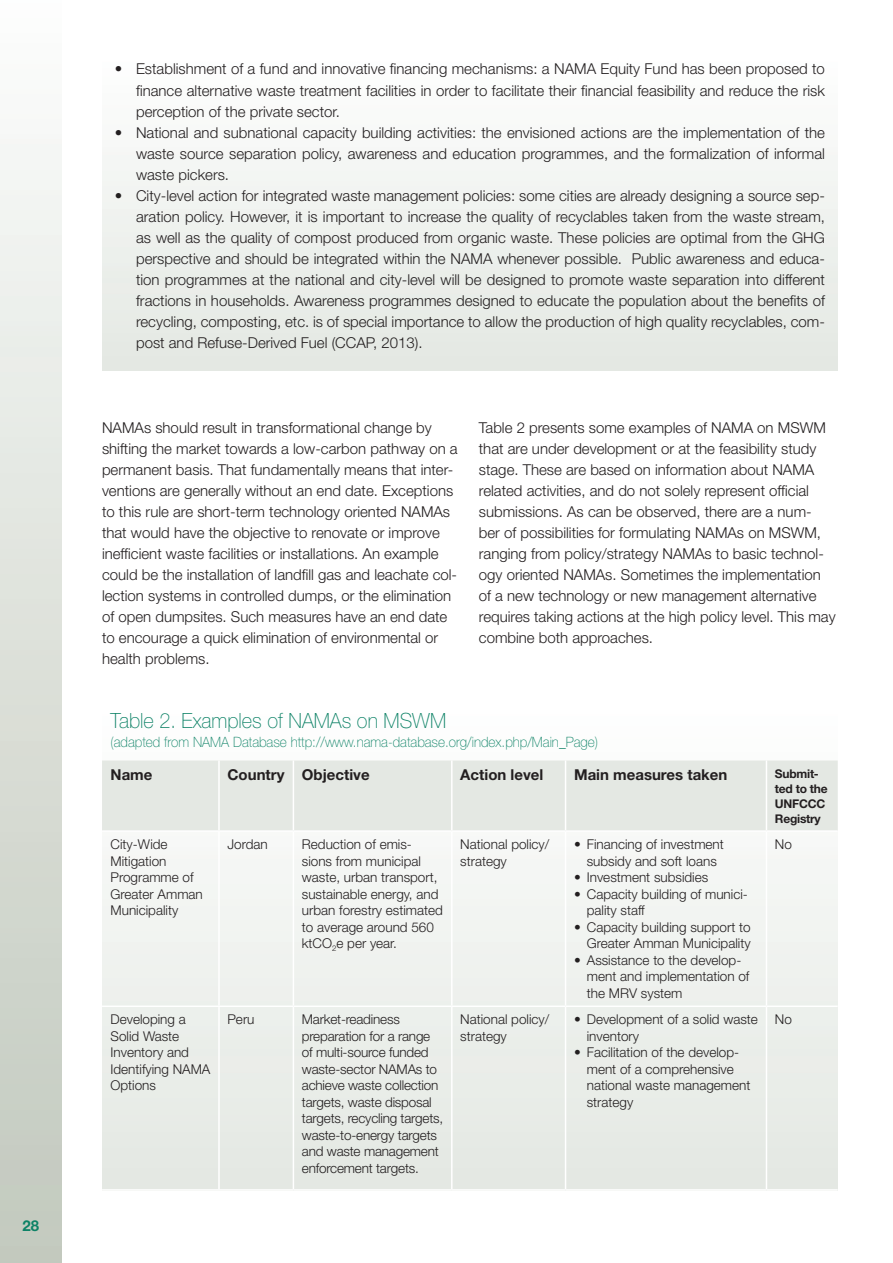
<style>
.page{position:relative;width:893px;height:1263px;background:#fff}
.page>*{position:absolute;margin:0;border:0;box-sizing:border-box;transform-origin:0 0}
.t1{font:100 21px "Helvetica Neue LT Std";color:#0d8266;scale:.95 1}
.t2{font:300 15px/21px "Helvetica Neue LT Std";color:#231f20;text-align:justify}
.t3{font:700 15px "Helvetica Neue LT Std";color:#231f20}
.t4{font:700 15px "Helvetica Neue LT Std";color:#0d8266}
.t5{font:100 14.25px "Helvetica Neue LT Std";color:#0d8266;scale:.95 1}
.t6{font:300 13.5px/16.5px "Helvetica Neue LT Std";color:#231f20}
.t7{font:700 12px/15px "Helvetica Neue LT Std";letter-spacing:-.02em;color:#231f20}
</style>
<div class="page">
<div style="left:0;top:0;width:62px;height:1263px;background:linear-gradient(to bottom,#fbfdfc,#c1c8bc)"></div>
<div style="left:102px;top:55px;width:736px;height:315px;background:linear-gradient(to bottom,#fefefe,#e3e7e2)"></div>
<svg style="left:102px;top:855px;width:736px;height:334px"></svg>
<div style="left:102px;top:760px;width:736px;height:70px;background:#e4e8e3"></div>
<hr style="left:218px;top:760px;width:2px;height:70px;background:#fff">
<hr style="left:293px;top:760px;width:1px;height:70px;background:#fff">
<hr style="left:451px;top:760px;width:2px;height:70px;background:#fff">
<hr style="left:565px;top:760px;width:1px;height:70px;background:#fff">
<hr style="left:766px;top:760px;width:1px;height:70px;background:#fff">
<hr style="left:218px;top:832px;width:2px;height:173px;background:#fff">
<hr style="left:293px;top:832px;width:1px;height:173px;background:#fff">
<hr style="left:451px;top:832px;width:2px;height:173px;background:#fff">
<hr style="left:565px;top:832px;width:1px;height:173px;background:#fff">
<hr style="left:766px;top:832px;width:1px;height:173px;background:#fff">
<hr style="left:102px;top:1005px;width:117px;height:2px;background:#fff">
<hr style="left:219px;top:1005px;width:74px;height:2px;background:#fff">
<hr style="left:218px;top:1007px;width:2px;height:182px;background:#fff">
<hr style="left:293px;top:1005px;width:159px;height:2px;background:#fff">
<hr style="left:293px;top:1007px;width:1px;height:182px;background:#fff">
<hr style="left:452px;top:1005px;width:114px;height:2px;background:#fff">
<hr style="left:451px;top:1007px;width:2px;height:182px;background:#fff">
<hr style="left:566px;top:1005px;width:200px;height:2px;background:#fff">
<hr style="left:565px;top:1007px;width:1px;height:182px;background:#fff">
<hr style="left:766px;top:1005px;width:72px;height:2px;background:#fff">
<hr style="left:766px;top:1007px;width:1px;height:182px;background:#fff">
<p class="t4" style="left:23px;top:1217px;width:18px">28</p>
<p class="t2" style="left:136px;top:58px;width:690px;text-indent:-21px">• Establishment of a fund and innovative financing mechanisms: a NAMA Equity Fund has been proposed to finance alternative waste treatment facilities in order to facilitate their financial feasibility and reduce the risk perception of the private sector.</p>
<p class="t2" style="left:136px;top:121px;width:690px;text-indent:-21px">• National and subnational capacity building activities: the envisioned actions are the implementation of the waste source separation policy, awareness and education programmes, and the formalization of informal waste pickers.</p>
<p class="t2" style="left:136px;top:184px;width:690px;text-indent:-21px">• City-level action for integrated waste management policies: some cities are already designing a source sep&shy;aration policy. However, it is important to increase the quality of recyclables taken from the waste stream, as well as the quality of compost produced from organic waste. These policies are optimal from the GHG perspective and should be integrated within the NAMA whenever possible. Public awareness and educa&shy;tion programmes at the national and city-level will be designed to promote waste separation into different fractions in households. Awareness programmes designed to educate the population about the benefits of recycling, composting, etc. is of special importance to allow the production of high quality recyclables, com&shy;post and Refuse-Derived Fuel (CCAP, 2013).</p>
<p class="t2" style="left:102px;top:417px;width:357px;text-align:left">NAMAs should result in transformational change by shifting the market towards a low-carbon pathway on a permanent basis. That fundamentally means that inter&shy;ventions are generally without an end date. Exceptions to this rule are short-term technology oriented NAMAs that would have the objective to renovate or improve inefficient waste facilities or installations. An example could be the installation of landfill gas and leachate col&shy;lection systems in controlled dumps, or the elimination of open dumpsites. Such measures have an end date to encourage a quick elimination of environmental or health problems.</p>
<p class="t2" style="left:479px;top:417px;width:358px;text-align:left">Table 2 presents some examples of NAMA on MSWM that are under development or at the feasibility study stage. These are based on information about NAMA related activities, and do not solely represent official submissions. As can be observed, there are a num&shy;ber of possibilities for formulating NAMAs on MSWM, ranging from policy/strategy NAMAs to basic technol&shy;ogy oriented NAMAs. Sometimes the implementation of a new technology or new management alternative requires taking actions at the high policy level. This may combine both approaches.</p>
<h1 class="t1" style="left:111px;top:708px;width:355px">Table 2. Examples of NAMAs on MSWM</h1>
<p class="t5" style="left:111px;top:734px;width:515px">(adapted from NAMA Database http://www.nama-database.org/index.php/Main_Page)</p>
<p class="t3" style="left:111px;top:765px;width:43px">Name</p>
<p class="t3" style="left:227px;top:765px;width:144px">Country Objective</p>
<p class="t3" style="left:460px;top:765px;width:85px">Action level</p>
<p class="t3" style="left:574px;top:765px;width:155px">Main measures taken</p>
<p class="t7" style="left:775px;top:765px;width:54px">Submit&shy;ted to the<br>UNFCCC<br>Registry</p>
<p class="t6" style="left:111px;top:836px;width:94px">City-Wide<br>Mitigation<br>Programme of<br>Greater Amman<br>Municipality</p>
<p class="t6" style="left:227px;top:836px;width:42px">Jordan</p>
<p class="t6" style="left:302px;top:836px;width:143px">Reduction of emis&shy;sions from municipal waste, urban transport, sustainable energy, and urban forestry estimated to average around 560 ktCO<sub>2</sub>e per year.</p>
<p class="t6" style="left:460px;top:836px;width:91px">National policy/ strategy</p>
<p class="t6" style="left:574px;top:836px;width:151px;text-align:center">• Financing of investment subsidy and soft loans</p>
<p class="t6" style="left:775px;top:836px;width:19px">No</p>
<p class="t6" style="left:574px;top:869px;width:136px">• Investment subsidies</p>
<p class="t6" style="left:587px;top:885px;width:163px;text-indent:-13px">• Capacity building of munici&shy;pality staff</p>
<p class="t6" style="left:574px;top:918px;width:178px;text-align:right">• Capacity building support to<br>Greater Amman Municipality</p>
<p class="t6" style="left:587px;top:951px;width:164px;text-indent:-13px">• Assistance to the develop&shy;ment and implementation of the MRV system</p>
<p class="t6" style="left:111px;top:1011px;width:101px">Developing a<br>Solid Waste<br>Inventory and<br>Identifying NAMA<br>Options</p>
<p class="t6" style="left:227px;top:1011px;width:29px">Peru</p>
<p class="t6" style="left:302px;top:1011px;width:143px">Market-readiness preparation for a range of multi-source funded waste-sector NAMAs to achieve waste collection targets, waste disposal targets, recycling targets, waste-to-energy targets and waste management enforcement targets.</p>
<p class="t6" style="left:460px;top:1011px;width:91px">National policy/ strategy</p>
<p class="t6" style="left:587px;top:1011px;width:173px;text-indent:-13px">• Development of a solid waste inventory</p>
<p class="t6" style="left:587px;top:1044px;width:165px;text-indent:-13px">• Facilitation of the develop&shy;ment of a comprehensive national waste management strategy</p>
<p class="t6" style="left:775px;top:1011px;width:19px">No</p>
</div>
